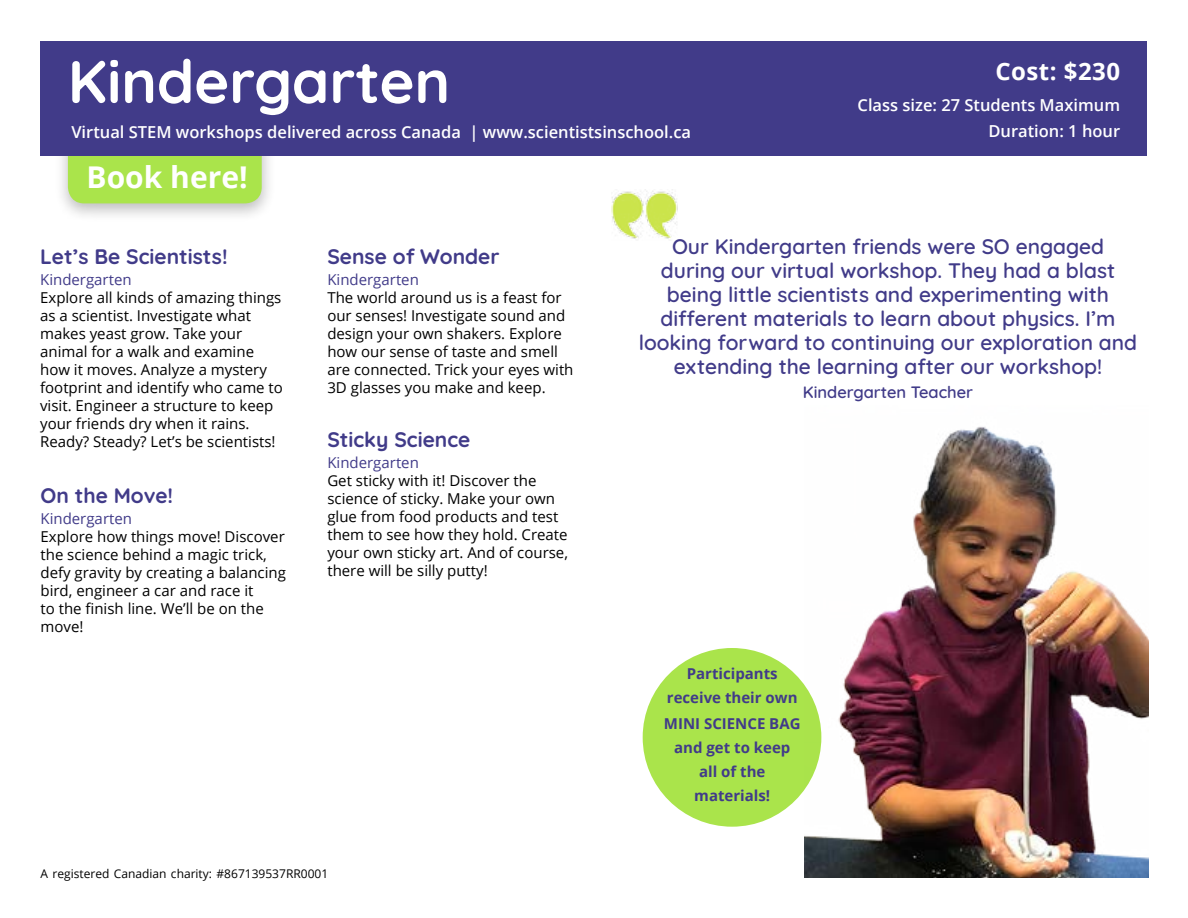
<style>
.page{position:relative;width:1188px;height:918px;background:#fff}
.page>*{position:absolute;margin:0;border:0;box-sizing:border-box;transform-origin:0 0}
.t1{font:700 60px "Quicksand";color:#fff}
.t2{font:700 30px "Open Sans";color:#fff}
.t3{font:700 24px "Open Sans";letter-spacing:.02em;color:#fff}
.t4{font:600 21px/24px "Quicksand";color:#413b89;text-align:center}
.t5{font:700 21px "Quicksand";color:#413b89}
.t6{font:600 16.5px/25.5px "Open Sans";color:#fff;text-align:right}
.t7{font:600 16.5px "Quicksand";color:#413b89}
.t8{font:15px/18px "Open Sans";color:#000}
.t9{font:700 15px/24px "Open Sans";color:#413b89;text-align:center}
.t10{font:15px "Open Sans";color:#413b89}
.t11{font:12px "Open Sans";color:#000}
</style>
<div class="page">
<div style="left:53px;top:116px;width:224px;height:108px;background:#000;opacity:.27"></div>
<div style="left:68px;top:155px;width:194px;height:48px;background:#aae44b"></div>
<div style="left:40px;top:41px;width:1108px;height:114px;background:#413b89"></div>
<div style="left:643px;top:648px;width:178px;height:179px;background:#aae44b;border-radius:50%"></div>
<img style="left:804px;top:427px;width:344px;height:451px">
<img style="left:611px;top:191px;width:67px;height:48px">
<h1 class="t1" style="left:68px;top:35px;width:384px">Kindergarten</h1>
<p class="t6" style="left:71px;top:119px;width:621px">Virtual STEM workshops delivered across Canada | www.scientistsinschool.ca</p>
<h2 class="t2" style="left:87px;top:156px;width:163px">Book here!</h2>
<h3 class="t3" style="left:995px;top:54px;width:126px">Cost: $230</h3>
<p class="t6" style="left:858px;top:92px;width:264px">Class size: 27 Students Maximum<br>Duration: 1 hour</p>
<h3 class="t5" style="left:40px;top:240px;width:189px">Let’s Be Scientists!</h3>
<p class="t10" style="left:40px;top:269px;width:93px">Kindergarten</p>
<p class="t8" style="left:40px;top:288px;width:244px">Explore all kinds of amazing things as a scientist. Investigate what makes yeast grow. Take your animal for a walk and examine how it moves. Analyze a mystery footprint and identify who came to visit. Engineer a structure to keep your friends dry when it rains.<br>Ready? Steady? Let’s be scientists!</p>
<h3 class="t5" style="left:40px;top:479px;width:134px">On the Move!</h3>
<p class="t10" style="left:40px;top:508px;width:93px">Kindergarten</p>
<p class="t8" style="left:40px;top:527px;width:247px">Explore how things move! Discover the science behind a magic trick, defy gravity by creating a balancing bird, engineer a car and race it<br>to the finish line. We’ll be on the move!</p>
<h3 class="t5" style="left:327px;top:240px;width:174px">Sense of Wonder</h3>
<p class="t10" style="left:327px;top:269px;width:93px">Kindergarten</p>
<p class="t8" style="left:327px;top:288px;width:248px">The world around us is a feast for our senses! Investigate sound and design your own shakers. Explore how our sense of taste and smell are connected. Trick your eyes with<br>3D glasses you make and keep.</p>
<h3 class="t5" style="left:327px;top:423px;width:145px">Sticky Science</h3>
<p class="t10" style="left:327px;top:452px;width:93px">Kindergarten</p>
<p class="t8" style="left:327px;top:471px;width:242px">Get sticky with it! Discover the science of sticky. Make your own glue from food products and test them to see how they hold. Create your own sticky art. And of course, there will be silly putty!</p>
<p class="t11" style="left:40px;top:865px;width:289px">A registered Canadian charity: #867139537RR0001</p>
<p class="t4" style="left:639px;top:232px;width:500px">Our Kindergarten friends were SO engaged during our virtual workshop. They had a blast being little scientists and experimenting with different materials to learn about physics. I’m looking forward to continuing our exploration and extending the learning after our workshop!</p>
<p class="t7" style="left:803px;top:379px;width:172px">Kindergarten Teacher</p>
<p class="t9" style="left:667px;top:661px;width:132px">Participants receive their own</p>
<p class="t9" style="left:664px;top:711px;width:138px">MINI SCIENCE BAG and get to keep all of the materials!</p>
</div>
